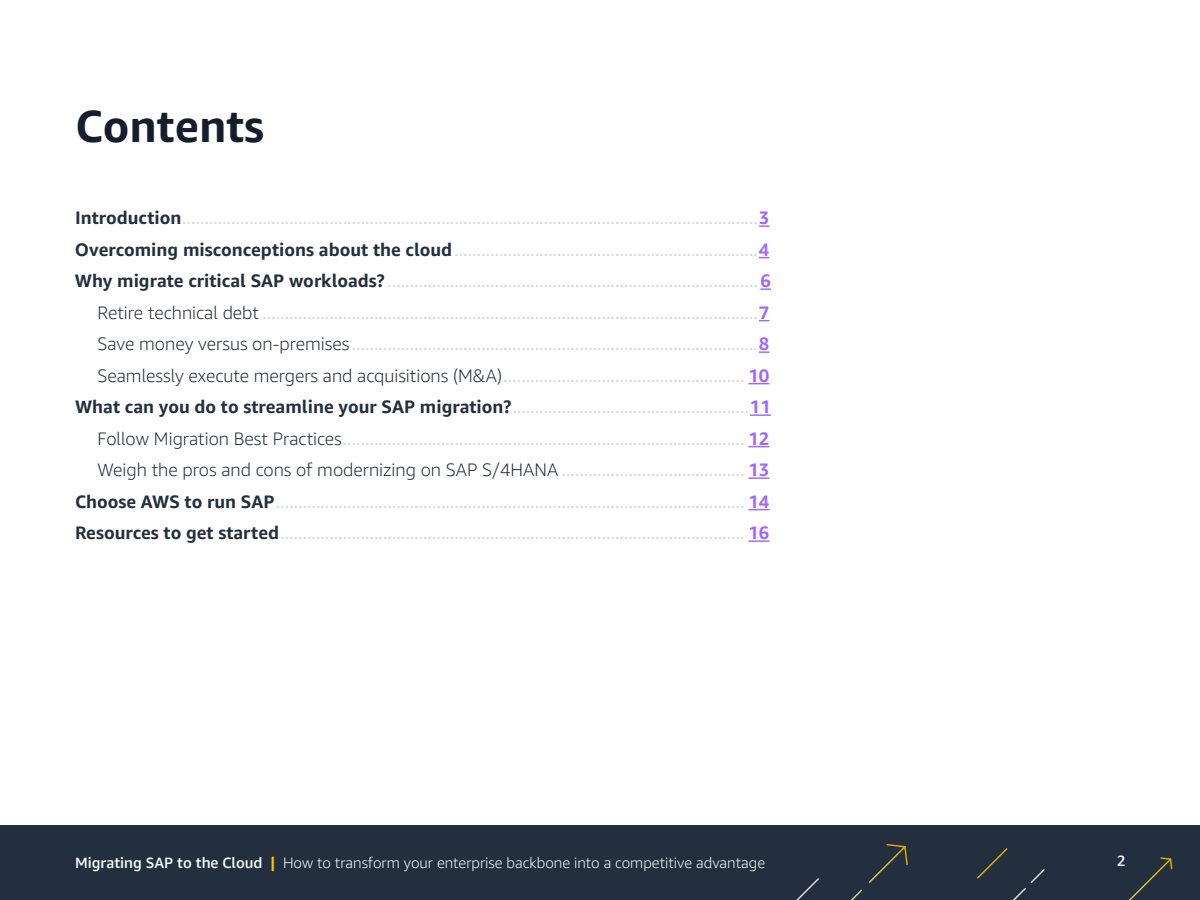
<style>
.page{position:relative;width:1200px;height:900px;background:#fff}
.page>*{position:absolute;margin:0;border:0;box-sizing:border-box;transform-origin:0 0}
.t1{font:700 45px "Amazon Ember";color:#161e2d}
.t2{font:18px/31.5px "Amazon Ember";color:#d5dbdb;text-align:justify}
.t3{font:700 18px "Amazon Ember";color:#232f3e}
.t4{font:700 18px "Amazon Ember";color:#a166ff}
.t5{font:300 15px "Amazon Ember";color:#fafafa}
.t6{font:500 15px "Amazon Ember";color:#fafafa}
.s1{font-weight:700;color:#232f3e}
.s2{font-weight:700;color:#a166ff}
.s3{font-weight:300;color:#232f3e}
.s4{font-weight:500}
.s5{font-weight:700;color:#fcc400}
</style>
<div class="page">
<div style="left:0;top:825px;width:1200px;height:75px;background:#232f3e"></div>
<svg style="left:977px;top:848px;width:68px;height:52px"></svg>
<img style="left:851px;top:864px;width:37px;height:36px">
<svg style="left:887px;top:844px;width:21px;height:21px"></svg>
<svg style="left:796px;top:878px;width:23px;height:22px"></svg>
<img style="left:1129px;top:869px;width:33px;height:31px">
<svg style="left:1160px;top:857px;width:12px;height:12px"></svg>
<svg style="left:759px;top:225px;width:10px;height:2px"></svg>
<svg style="left:760px;top:288px;width:11px;height:2px"></svg>
<svg style="left:759px;top:351px;width:10px;height:2px"></svg>
<svg style="left:748px;top:383px;width:22px;height:33px"></svg>
<hr style="left:750px;top:414px;width:21px;height:2px;background:#a166ff">
<svg style="left:748px;top:446px;width:22px;height:1px"></svg>
<hr style="left:748px;top:477px;width:22px;height:2px;background:#a166ff">
<svg style="left:748px;top:509px;width:22px;height:1px"></svg>
<hr style="left:748px;top:540px;width:22px;height:2px;background:#a166ff">
<h1 class="t1" style="left:75px;top:98px;width:191px">Contents</h1>
<p class="t2" style="left:75px;top:202px;width:696px"><span class="s1">Introduction</span>.................................................................................................................................<span class="s2">3<br></span><span class="s1">Overcoming misconceptions about the cloud</span>....................................................................<span class="s2">4<br></span><span class="s1">Why migrate critical SAP workloads?</span></p>
<p class="t4" style="left:760px;top:270px;width:12px">6</p>
<p class="t2" style="left:97px;top:297px;width:673px"><span class="s3">Retire technical debt</span> ...............................................................................................................<span class="s2">7</span></p>
<p class="t2" style="left:97px;top:328px;width:673px"><span class="s3">Save money versus on-premises</span> ...........................................................................................<span class="s2">8</span></p>
<p class="t2" style="left:97px;top:360px;width:673px"><span class="s3">Seamlessly execute mergers and acquisitions (M&amp;A)</span>...................................................... <span class="s2">10</span></p>
<p class="t3" style="left:75px;top:396px;width:438px">What can you do to streamline your SAP migration?</p>
<p class="t2" style="left:75px;top:391px;width:698px;text-align:right"><span class="s2">11<br></span><span class="s3">Follow Migration Best Practices</span>.......................................................................................... <span class="s2">12<br></span><span class="s3">Weigh the pros and cons of modernizing on SAP S/4HANA</span> ......................................... <span class="s2">13<br></span><span class="s1">Choose AWS to run SAP</span>......................................................................................................... <span class="s2">14<br></span><span class="s1">Resources to get started</span>........................................................................................................ <span class="s2">16</span></p>
<p class="t5" style="left:75px;top:853px;width:692px"><span class="s4">Migrating SAP to the Cloud</span> <span class="s5">|</span> How to transform your enterprise backbone into a competitive advantage</p>
<p class="t6" style="left:1117px;top:851px;width:10px">2</p>
</div>
